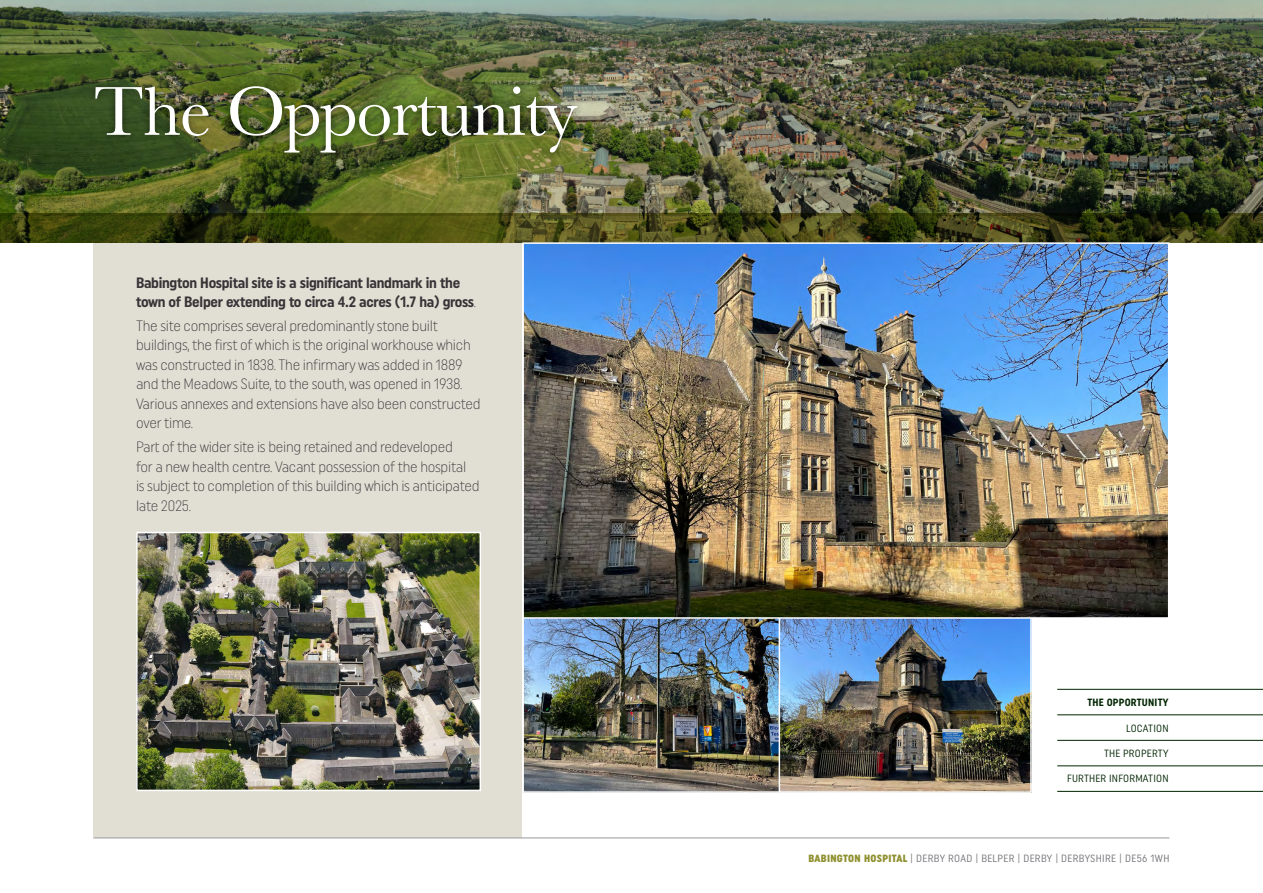
<style>
.page{position:relative;width:1263px;height:893px;background:#fff}
.page>*{position:absolute;margin:0;border:0;box-sizing:border-box;transform-origin:0 0}
.t1{font:72px "Baskerville";letter-spacing:-.02em;color:#fff}
.t2{font:300 condensed 15px/19.5px "Uniform";letter-spacing:-.02em;color:#373437}
.t3{font:700 condensed 15px/19.5px "Uniform";letter-spacing:-.02em;color:#373437}
.t4{font:condensed 10.5px "Uniform";letter-spacing:.03em;color:#727176}
.t5{font:condensed 10.5px "Uniform";letter-spacing:.02em;color:#002400}
.t6{font:700 condensed 10.5px "Uniform";letter-spacing:.02em;color:#002400}
.s1{font-weight:300}
.s2{font-weight:900;color:#8f902f}
</style>
<div class="page">
<hr style="left:1057px;top:715px;width:206px;height:1px;background:#002400">
<hr style="left:1057px;top:740px;width:206px;height:1px;background:#002400">
<hr style="left:1057px;top:766px;width:206px;height:1px;background:#002400">
<hr style="left:1057px;top:689px;width:206px;height:1px;background:#002400">
<hr style="left:1057px;top:791px;width:206px;height:1px;background:#002400">
<img style="left:0;top:0;width:1263px;height:213px">
<svg style="left:0;top:213px;width:1263px;height:29px;background:#3d4111"></svg>
<img style="left:525px;top:619px;width:254px;height:171px">
<img style="left:782px;top:619px;width:247px;height:171px">
<div style="left:779px;top:532px;width:253px;height:261px;border:2px solid #fff"></div>
<div style="left:94px;top:243px;width:428px;height:595px;background:#e1dfd4"></div>
<img style="left:525px;top:245px;width:641px;height:371px">
<div style="left:522px;top:242px;width:647px;height:377px;border:2px solid #fff"></div>
<img style="left:139px;top:535px;width:339px;height:253px">
<div style="left:136px;top:532px;width:345px;height:259px;border:2px solid #fff"></div>
<div style="left:88px;top:79px;width:497px;height:81px;background:#000;opacity:.5"></div>
<hr style="left:94px;top:838px;width:1075px;height:1px;background:#98989c">
<h1 class="t1" style="left:94px;top:66px;width:485px">The Opportunity</h1>
<p class="t3" style="left:136px;top:272px;width:342px">Babington Hospital site is a significant landmark in the town of Belper extending to circa 4.2 acres (1.7 ha) gross<span class="s1">.</span></p>
<p class="t2" style="left:136px;top:316px;width:346px">The site comprises several predominantly stone built buildings, the first of which is the original workhouse which was constructed in 1838. The infirmary was added in 1889 and the Meadows Suite, to the south, was opened in 1938.<br>Various annexes and extensions have also been constructed over time.</p>
<p class="t2" style="left:136px;top:437px;width:345px">Part of the wider site is being retained and redeveloped<br>for a new health centre. Vacant possession of the hospital<br>is subject to completion of this building which is anticipated late 2025.</p>
<p class="t6" style="left:1087px;top:696px;width:83px">THE OPPORTUNITY</p>
<p class="t5" style="left:1126px;top:722px;width:44px">LOCATION</p>
<p class="t5" style="left:1104px;top:747px;width:66px">THE PROPERTY</p>
<p class="t5" style="left:1067px;top:772px;width:103px">FURTHER INFORMATION</p>
<p class="t4" style="left:808px;top:851px;width:363px"><span class="s2">BABINGTON HOSPITAL</span> | DERBY ROAD | BELPER | DERBY | DERBYSHIRE | DE56 1WH</p>
</div>
